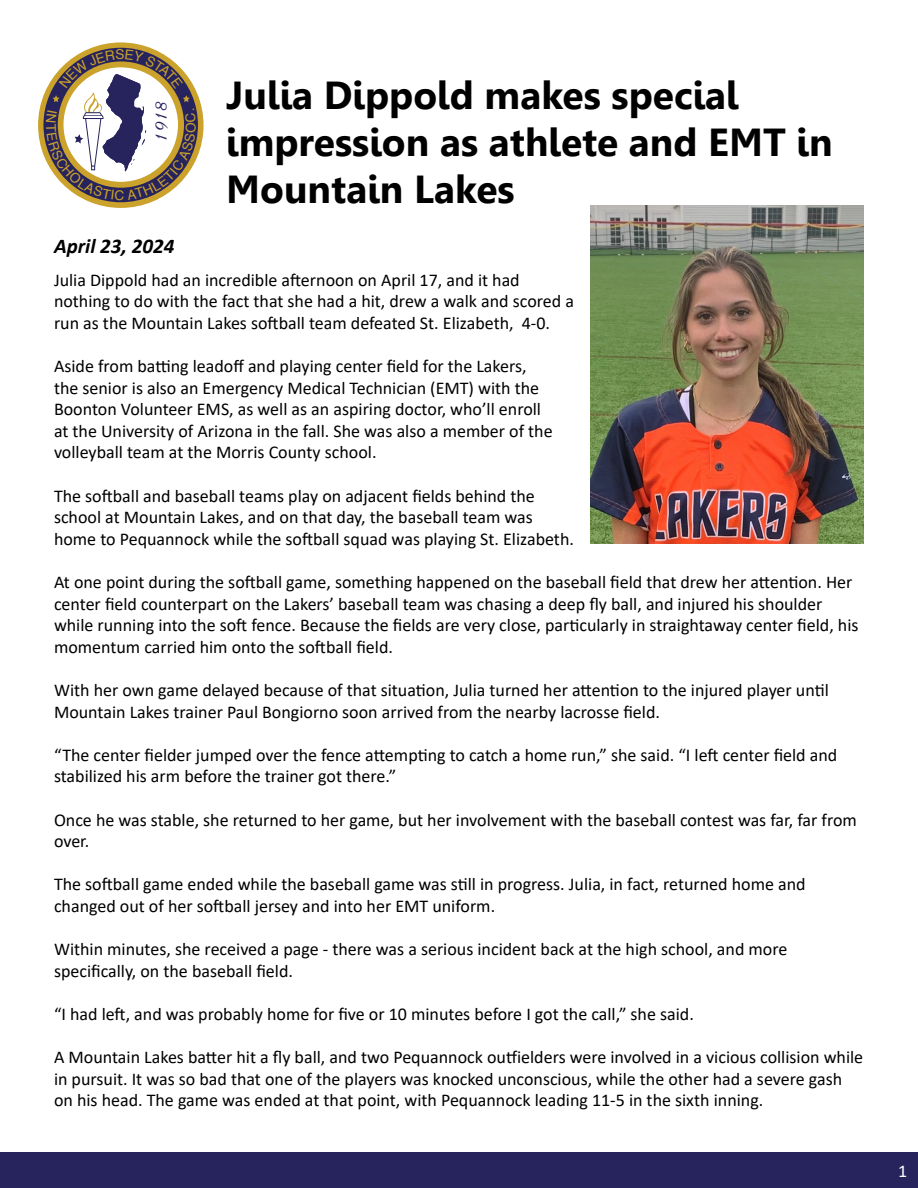
<style>
.page{position:relative;width:918px;height:1188px;background:#fff}
.page>*{position:absolute;margin:0;border:0;box-sizing:border-box;transform-origin:0 0}
.t1{font:700 39px/46.8px "Leelawadee";color:#000}
.t2{font:24.15px "Coronet Normal";color:#27235d}
.t3{font:italic 700 21px "Calibri";color:#000}
.t4{font:18px/21.6px "Calibri";color:#000}
.t5{font:18px "Calibri";color:#fff}
</style>
<div class="page">
<div style="left:0;top:1153px;width:918px;height:35px;background:#26235d"></div>
<svg style="left:38px;top:42px;width:166px;height:166px"></svg>
<img style="left:590px;top:205px;width:274px;height:339px">
<svg style="left:46px;top:49px;width:150px;height:151px"></svg>
<h2 class="t2" style="left:144px;top:145px;width:44px;rotate:-90deg">1918</h2>
<p class="t3" style="left:54px;top:232px;width:122px">April 23, 2024</p>
<h1 class="t1" style="left:226px;top:72px;width:608px">Julia Dippold makes special impression as athlete and EMT in<br>Mountain Lakes</h1>
<p class="t4" style="left:54px;top:268px;width:521px">Julia Dippold had an incredible afternoon on April 17, and it had nothing to do with the fact that she had a hit, drew a walk and scored a run as the Mountain Lakes softball team defeated St. Elizabeth, 4-0.</p>
<p class="t4" style="left:54px;top:355px;width:500px">Aside from batting leadoff and playing center field for the Lakers, the senior is also an Emergency Medical Technician (EMT) with the Boonton Volunteer EMS, as well as an aspiring doctor, who’ll enroll at the University of Arizona in the fall. She was also a member of the volleyball team at the Morris County school.</p>
<p class="t4" style="left:54px;top:484px;width:522px">The softball and baseball teams play on adjacent fields behind the school at Mountain Lakes, and on that day, the baseball team was home to Pequannock while the softball squad was playing St. Elizabeth.</p>
<p class="t4" style="left:54px;top:571px;width:806px">At one point during the softball game, something happened on the baseball field that drew her attention. Her center field counterpart on the Lakers’ baseball team was chasing a deep fly ball, and injured his shoulder while running into the soft fence. Because the fields are very close, particularly in straightaway center field, his momentum carried him onto the softball field.</p>
<p class="t4" style="left:54px;top:679px;width:776px">With her own game delayed because of that situation, Julia turned her attention to the injured player until<br>Mountain Lakes trainer Paul Bongiorno soon arrived from the nearby lacrosse field.</p>
<p class="t4" style="left:54px;top:744px;width:785px">“The center fielder jumped over the fence attempting to catch a home run,” she said. “I left center field and stabilized his arm before the trainer got there.”</p>
<p class="t4" style="left:54px;top:808px;width:804px">Once he was stable, she returned to her game, but her involvement with the baseball contest was far, far from over.</p>
<p class="t4" style="left:54px;top:873px;width:753px">The softball game ended while the baseball game was still in progress. Julia, in fact, returned home and changed out of her softball jersey and into her EMT uniform.</p>
<p class="t4" style="left:54px;top:938px;width:735px">Within minutes, she received a page - there was a serious incident back at the high school, and more specifically, on the baseball field.</p>
<p class="t4" style="left:54px;top:1003px;width:641px">“I had left, and was probably home for five or 10 minutes before I got the call,” she said.</p>
<p class="t4" style="left:54px;top:1046px;width:811px">A Mountain Lakes batter hit a fly ball, and two Pequannock outfielders were involved in a vicious collision while in pursuit. It was so bad that one of the players was knocked unconscious, while the other had a severe gash on his head. The game was ended at that point, with Pequannock leading 11-5 in the sixth inning.</p>
<p class="t5" style="left:898px;top:1158px;width:11px">1</p>
</div>
